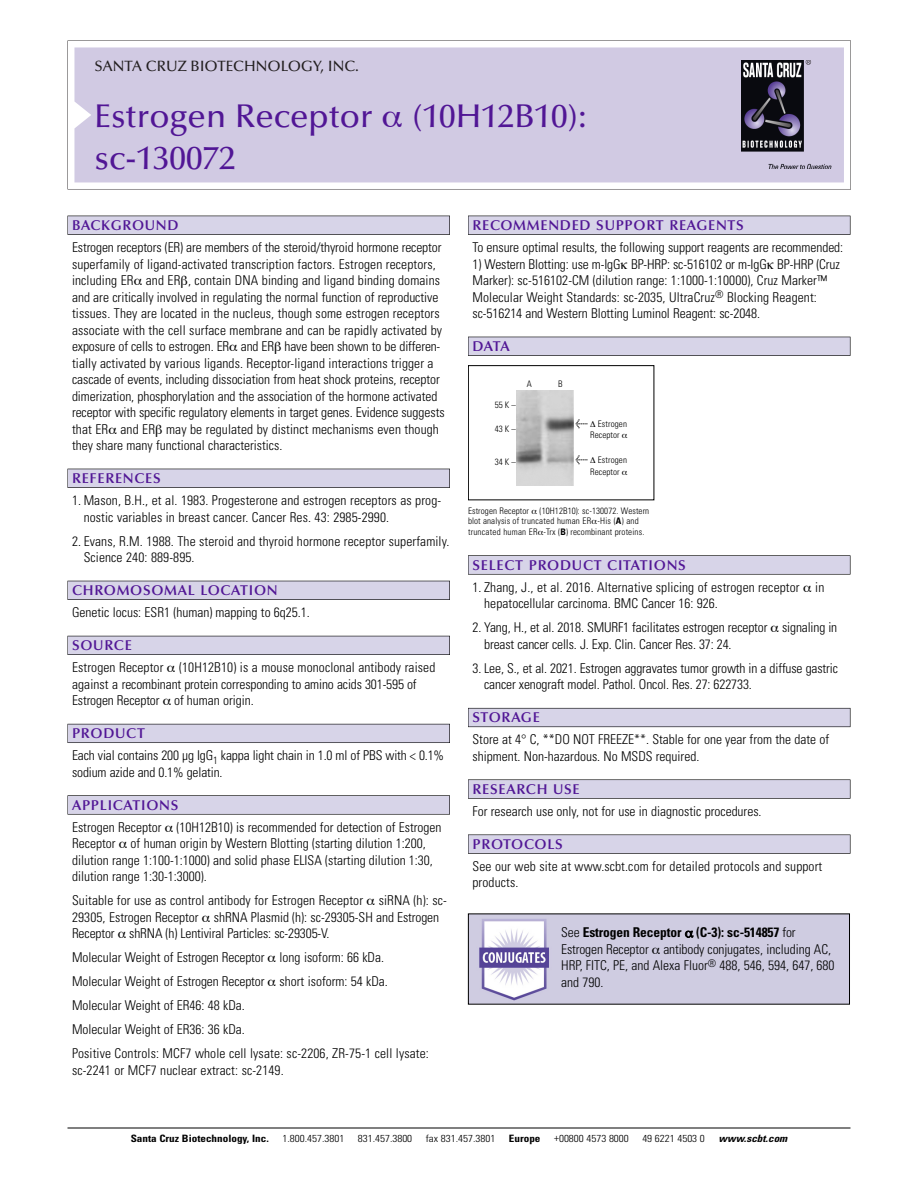
<style>
.page{position:relative;width:918px;height:1188px;background:#fff}
.page>*{position:absolute;margin:0;border:0;box-sizing:border-box;transform-origin:0 0}
.t1{font:500 33px/41.4px "Optima";color:#511695}
.t2{font:500 15px "Optima";color:#231f20}
.t3{font:600 14.25px "Optima";letter-spacing:.05em;color:#511695}
.t4{font:300 condensed 13.5px/16.5px "Univers";color:#000}
.t5{font:300 condensed 10.2px "Univers";color:#000;scale:1.1 1}
.t6{font:700 condensed 10.2px "Univers";color:#000;scale:1.1 1}
.t7{font:italic 700 condensed 10.2px "Univers";color:#000;scale:1.1 1}
.t8{font:300 condensed 9px/10.5px "Univers";letter-spacing:.01em;color:#000}
.s1{font-family:"Meta Plus";font-weight:400;font-stretch:normal;font-size:10.5px}
.s2{font-weight:700}
</style>
<div class="page">
<svg style="left:74px;top:41px;width:777px;height:148px"></svg>
<div style="left:74px;top:47px;width:770px;height:135px;background:#d1cae3"></div>
<img style="left:741px;top:60px;width:90px;height:108px">
<div style="left:68px;top:216px;width:382px;height:19px;background:#535256"></div>
<div style="left:68px;top:216px;width:381px;height:18px;background:#d7d4e8"></div>
<div style="left:68px;top:469px;width:382px;height:19px;background:#525156"></div>
<div style="left:68px;top:469px;width:381px;height:18px;background:#d7d4e8"></div>
<div style="left:68px;top:581px;width:382px;height:19px;background:#515057"></div>
<div style="left:68px;top:581px;width:381px;height:18px;background:#d7d4e8"></div>
<div style="left:68px;top:636px;width:382px;height:19px;background:#535259"></div>
<div style="left:68px;top:636px;width:381px;height:18px;background:#d7d4e8"></div>
<div style="left:68px;top:724px;width:382px;height:19px;background:#595860"></div>
<div style="left:68px;top:724px;width:381px;height:18px;background:#d7d4e8"></div>
<svg style="left:68px;top:795px;width:382px;height:20px"></svg>
<div style="left:68px;top:796px;width:381px;height:18px;background:#d7d4e8"></div>
<div style="left:468px;top:216px;width:382px;height:19px;background:#535256"></div>
<div style="left:468px;top:216px;width:382px;height:18px;background:#d7d4e8"></div>
<div style="left:468px;top:337px;width:382px;height:19px;background:#525156"></div>
<div style="left:468px;top:337px;width:382px;height:18px;background:#d7d4e8"></div>
<div style="left:468px;top:555px;width:382px;height:20px;background:#676767"></div>
<div style="left:468px;top:556px;width:382px;height:18px;background:#d7d4e8"></div>
<div style="left:468px;top:708px;width:382px;height:19px;background:#686770"></div>
<div style="left:468px;top:709px;width:382px;height:18px;background:#d7d4e8"></div>
<svg style="left:468px;top:779px;width:382px;height:20px"></svg>
<div style="left:468px;top:780px;width:382px;height:18px;background:#d7d4e8"></div>
<div style="left:468px;top:835px;width:382px;height:19px;background:#58575a"></div>
<div style="left:468px;top:835px;width:382px;height:18px;background:#d7d4e8"></div>
<hr style="left:68px;top:1128px;width:782px;height:1px;background:#000">
<img style="left:470px;top:916px;width:378px;height:87px">
<div style="left:468px;top:365px;width:186px;height:135px;border:1px solid #000"></div>
<img style="left:517px;top:390px;width:56px;height:96px">
<svg style="left:383px;top:112px;width:19px;height:16px"></svg>
<svg style="left:685px;top:931px;width:8px;height:6px"></svg>
<svg style="left:652px;top:948px;width:8px;height:6px"></svg>
<p class="t2" style="left:94px;top:60px;width:266px">SANTA CRUZ BIOTECHNOLOGY, INC.</p>
<p class="t1" style="left:94px;top:99px;width:494px">Estrogen Receptor (10H12B10): sc-130072</p>
<p class="t3" style="left:72px;top:219px;width:108px">BACKGROUND</p>
<p class="t4" style="left:72px;top:240px;width:374px">Estrogen receptors (ER) are members of the steroid/thyroid hormone receptor superfamily of ligand-activated transcription factors. Estrogen receptors, including ER and ER , contain DNA binding and ligand binding domains and are critically involved in regulating the normal function of reproductive tissues. They are located in the nucleus, though some estrogen receptors associate with the cell surface membrane and can be rapidly activated by exposure of cells to estrogen. ER and ER have been shown to be differen&shy;tially activated by various ligands. Receptor-ligand interactions trigger a cascade of events, including dissociation from heat shock proteins, receptor dimerization, phosphorylation and the association of the hormone activated receptor with specific regulatory elements in target genes. Evidence suggests that ER and ER may be regulated by distinct mechanisms even though they share many functional characteristics.</p>
<p class="t3" style="left:72px;top:472px;width:90px">REFERENCES</p>
<p class="t4" style="left:84px;top:493px;width:359px;text-indent:-12px">1. Mason, B.H., et al. 1983. Progesterone and estrogen receptors as prog&shy;nostic variables in breast cancer. Cancer Res. 43: 2985-2990.</p>
<p class="t4" style="left:84px;top:534px;width:367px;text-indent:-12px">2. Evans, R.M. 1988. The steroid and thyroid hormone receptor superfamily.<br>Science 240: 889-895.</p>
<p class="t3" style="left:72px;top:584px;width:207px">CHROMOSOMAL LOCATION</p>
<p class="t4" style="left:72px;top:606px;width:239px">Genetic locus: ESR1 (human) mapping to 6q25.1.</p>
<p class="t3" style="left:72px;top:639px;width:61px">SOURCE</p>
<p class="t4" style="left:72px;top:661px;width:365px">Estrogen Receptor (10H12B10) is a mouse monoclonal antibody raised against a recombinant protein corresponding to amino acids 301-595 of<br>Estrogen Receptor of human origin.</p>
<p class="t3" style="left:72px;top:727px;width:74px">PRODUCT</p>
<p class="t4" style="left:72px;top:749px;width:374px">Each vial contains 200 µg IgG<sub>1</sub> kappa light chain in 1.0 ml of PBS with &lt; 0.1% sodium azide and 0.1% gelatin.</p>
<p class="t3" style="left:72px;top:799px;width:108px">APPLICATIONS</p>
<p class="t4" style="left:72px;top:820px;width:371px">Estrogen Receptor (10H12B10) is recommended for detection of Estrogen Receptor of human origin by Western Blotting (starting dilution 1:200, dilution range 1:100-1:1000) and solid phase ELISA (starting dilution 1:30, dilution range 1:30-1:3000).</p>
<p class="t4" style="left:72px;top:894px;width:376px">Suitable for use as control antibody for Estrogen Receptor siRNA (h): sc-<br>29305, Estrogen Receptor shRNA Plasmid (h): sc-29305-SH and Estrogen<br>Receptor shRNA (h) Lentiviral Particles: sc-29305-V.</p>
<p class="t4" style="left:72px;top:951px;width:314px">Molecular Weight of Estrogen Receptor long isoform: 66 kDa.</p>
<p class="t4" style="left:72px;top:975px;width:317px">Molecular Weight of Estrogen Receptor short isoform: 54 kDa.</p>
<p class="t4" style="left:72px;top:999px;width:174px">Molecular Weight of ER46: 48 kDa.</p>
<p class="t4" style="left:72px;top:1023px;width:174px">Molecular Weight of ER36: 36 kDa.</p>
<p class="t4" style="left:72px;top:1047px;width:358px">Positive Controls: MCF7 whole cell lysate: sc-2206, ZR-75-1 cell lysate: sc-2241 or MCF7 nuclear extract: sc-2149.</p>
<p class="t3" style="left:473px;top:219px;width:273px">RECOMMENDED SUPPORT REAGENTS</p>
<p class="t4" style="left:473px;top:240px;width:372px">To ensure optimal results, the following support reagents are recommended:</p>
<p class="t4" style="left:473px;top:257px;width:369px">1) Western Blotting: use m-IgG BP-HRP: sc-516102 or m-IgG BP-HRP (Cruz Marker): sc-516102-CM (dilution range: 1:1000-1:10000), Cruz Marker™ Molecular Weight Standards: sc-2035, UltraCruz<sup>®</sup> Blocking Reagent: sc-516214 and Western Blotting Luminol Reagent: sc-2048.</p>
<p class="t3" style="left:473px;top:340px;width:39px">DATA</p>
<p class="t8" style="left:495px;top:401px;width:22px">55 K –</p>
<p class="t8" style="left:495px;top:424px;width:22px">43 K –</p>
<p class="t8" style="left:495px;top:458px;width:22px">34 K –</p>
<p class="t8" style="left:527px;top:380px;width:7px">A</p>
<p class="t8" style="left:558px;top:380px;width:6px">B</p>
<p class="t8" style="left:590px;top:419px;width:38px;line-height:11.2px;text-indent:-15px"><span class="s1">&lt;</span> Estrogen<br>Receptor</p>
<p class="t8" style="left:590px;top:455px;width:38px;line-height:11.2px;text-indent:-15px"><span class="s1">&lt;</span> Estrogen<br>Receptor</p>
<p class="t8" style="left:468px;top:506px;width:183px">Estrogen Receptor (10H12B10): sc-130072. Western blot analysis of truncated human ER -His (<span class="s2">A</span>) and truncated human ER -Trx (<span class="s2">B</span>) recombinant proteins.</p>
<p class="t3" style="left:473px;top:559px;width:215px">SELECT PRODUCT CITATIONS</p>
<p class="t4" style="left:484px;top:580px;width:342px;text-indent:-12px">1. Zhang, J., et al. 2016. Alternative splicing of estrogen receptor in hepatocellular carcinoma. BMC Cancer 16: 926.</p>
<p class="t4" style="left:484px;top:621px;width:355px;text-indent:-12px">2. Yang, H., et al. 2018. SMURF1 facilitates estrogen receptor signaling in breast cancer cells. J. Exp. Clin. Cancer Res. 37: 24.</p>
<p class="t4" style="left:484px;top:661px;width:355px;text-indent:-12px">3. Lee, S., et al. 2021. Estrogen aggravates tumor growth in a diffuse gastric cancer xenograft model. Pathol. Oncol. Res. 27: 622733.</p>
<p class="t3" style="left:473px;top:712px;width:69px">STORAGE</p>
<p class="t4" style="left:473px;top:733px;width:358px">Store at 4° C, **DO NOT FREEZE**. Stable for one year from the date of shipment. Non-hazardous. No MSDS required.</p>
<p class="t3" style="left:473px;top:783px;width:109px">RESEARCH USE</p>
<p class="t4" style="left:473px;top:804px;width:291px">For research use only, not for use in diagnostic procedures.</p>
<p class="t3" style="left:473px;top:838px;width:92px">PROTOCOLS</p>
<p class="t4" style="left:473px;top:859px;width:351px">See our web site at www.scbt.com for detailed protocols and support products.</p>
<p class="t4" style="left:561px;top:926px;width:275px">See <span class="s2">Estrogen Receptor (C-3): sc-514857</span> for Estrogen Receptor antibody conjugates, including AC, HRP, FITC, PE, and Alexa Fluor<sup>®</sup> 488, 546, 594, 647, 680 and 790.</p>
<p class="t6" style="left:131px;top:1135px;width:127px">Santa Cruz Biotechnology, Inc.</p>
<p class="t5" style="left:282px;top:1135px;width:58px">1.800.457.3801</p>
<p class="t5" style="left:358px;top:1135px;width:51px">831.457.3800</p>
<p class="t5" style="left:426px;top:1135px;width:65px">fax 831.457.3801</p>
<p class="t6" style="left:509px;top:1135px;width:30px">Europe</p>
<p class="t5" style="left:554px;top:1135px;width:69px">+00800 4573 8000</p>
<p class="t5" style="left:642px;top:1135px;width:58px">49 6221 4503 0</p>
<p class="t7" style="left:719px;top:1135px;width:66px">www.scbt.com</p>
</div>
